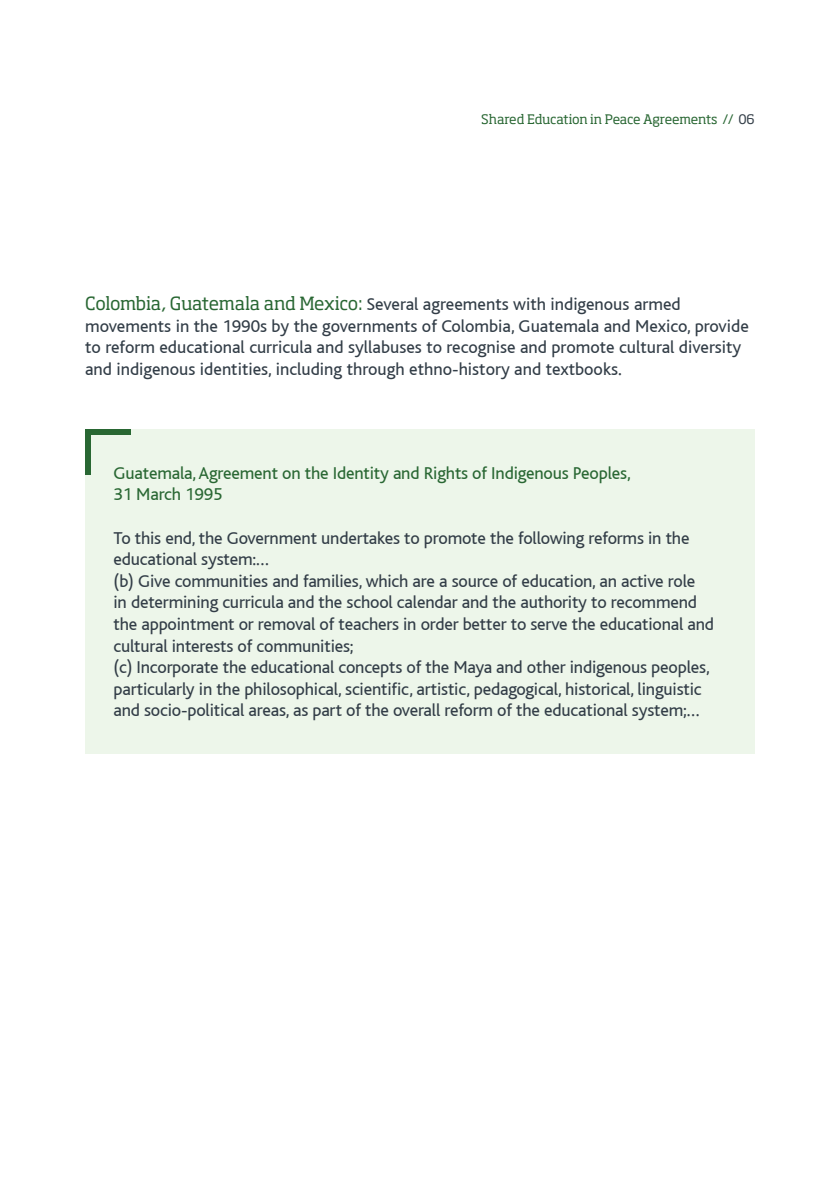
<style>
.page{position:relative;width:840px;height:1191px;background:#fff}
.page>*{position:absolute;margin:0;border:0;box-sizing:border-box;transform-origin:0 0}
.t1{font:18px/21.6px "Bliss";letter-spacing:-.01em;color:#323d47}
.t2{font:18px "Bliss";letter-spacing:-.01em;color:#296733}
.t3{font:13px "Soho Pro";letter-spacing:-.015em;color:#296733}
.s1{color:#323d47}
.s2{font-family:"Soho Pro";color:#296733}
</style>
<div class="page">
<div style="left:85px;top:429px;width:669px;height:325px;background:#edf6ea"></div>
<div style="left:85px;top:429px;width:45px;height:6px;background:#296733"></div>
<div style="left:85px;top:429px;width:6px;height:46px;background:#296733"></div>
<p class="t3" style="left:481px;top:110px;width:275px">Shared Education in Peace Agreements // <span class="s1">06</span></p>
<p class="t1" style="left:85px;top:294px;width:665px"><span class="s2">Colombia, Guatemala and Mexico:</span> Several agreements with indigenous armed movements in the 1990s by the governments of Colombia, Guatemala and Mexico, provide to reform educational curricula and syllabuses to recognise and promote cultural diversity and indigenous identities, including through ethno-history and textbooks.</p>
<p class="t2" style="left:113px;top:463px;width:518px">Guatemala, Agreement on the Identity and Rights of Indigenous Peoples,</p>
<p class="t2" style="left:113px;top:485px;width:110px">31 March 1995</p>
<p class="t1" style="left:113px;top:527px;width:577px">To this end, the Government undertakes to promote the following reforms in the educational system:…</p>
<p class="t1" style="left:113px;top:570px;width:601px">(b) Give communities and families, which are a source of education, an active role<br>in determining curricula and the school calendar and the authority to recommend the appointment or removal of teachers in order better to serve the educational and cultural interests of communities;</p>
<p class="t1" style="left:113px;top:657px;width:597px">(c) Incorporate the educational concepts of the Maya and other indigenous peoples, particularly in the philosophical, scientific, artistic, pedagogical, historical, linguistic and socio-political areas, as part of the overall reform of the educational system;…</p>
</div>
